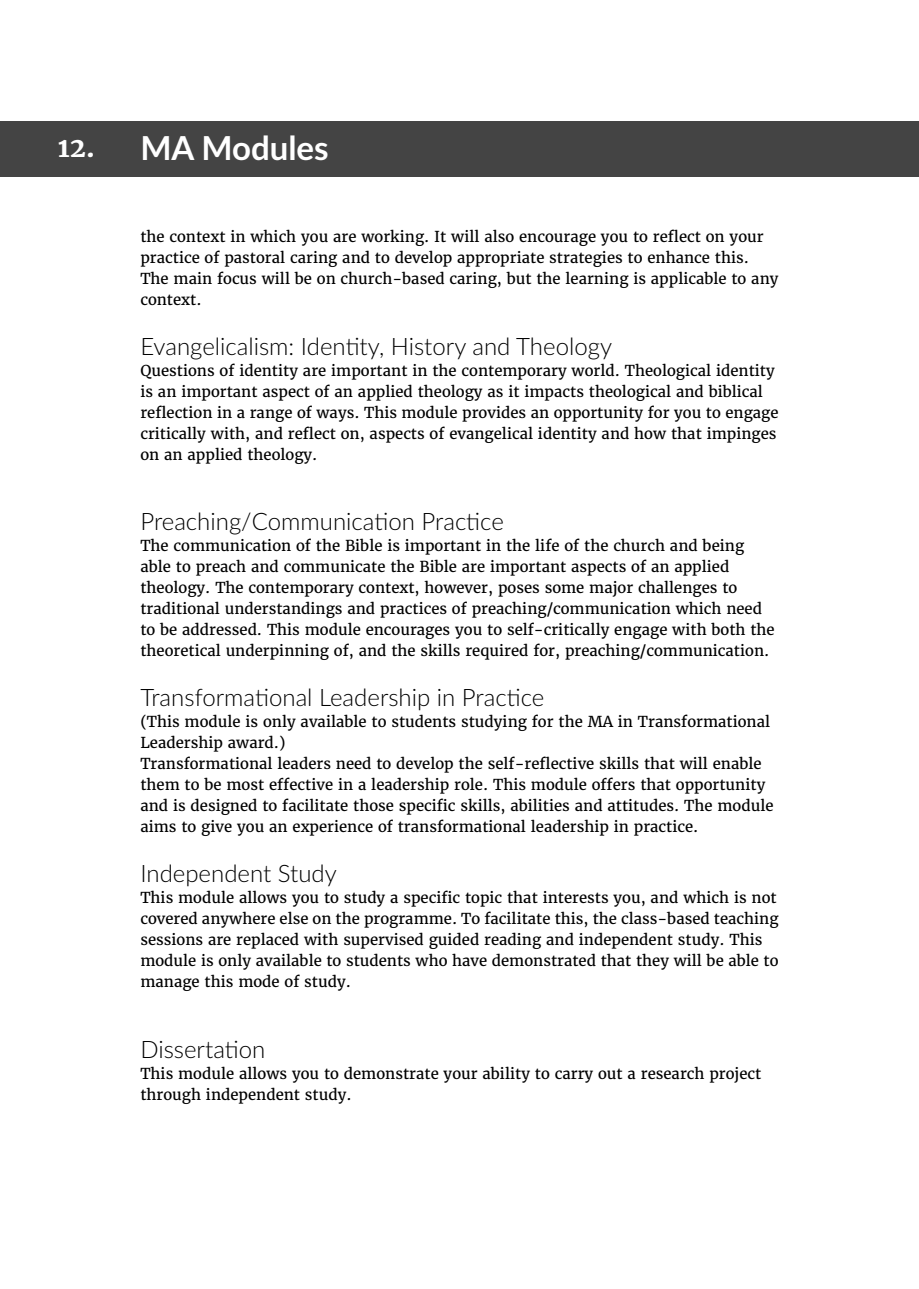
<style>
.page{position:relative;width:919px;height:1289px;background:#fff}
.page>*{position:absolute;margin:0;border:0;box-sizing:border-box;transform-origin:0 0}
.t1{font:700 33px "Lato";color:#fff}
.t2{font:700 27px "Merriweather";color:#fff}
.t3{font:300 24px "Lato";color:#000}
.t4{font:15px/21px "Merriweather";color:#000}
</style>
<div class="page">
<div style="left:0;top:121px;width:906px;height:55px;background:#444"></div>
<div style="left:906px;top:121px;width:12px;height:55px;background:#444"></div>
<h2 class="t2" style="left:58px;top:130px;width:39px">12.</h2>
<h1 class="t1" style="left:140px;top:124px;width:190px">MA Modules</h1>
<p class="t4" style="left:140px;top:226px;width:639px">the context in which you are working. It will also encourage you to reflect on your practice of pastoral caring and to develop appropriate strategies to enhance this.<br>The main focus will be on church-based caring, but the learning is applicable to any context.</p>
<h3 class="t3" style="left:140px;top:329px;width:473px">Evangelicalism: Identity, History and Theology</h3>
<p class="t4" style="left:140px;top:360px;width:639px">Questions of identity are important in the contemporary world. Theological identity is an important aspect of an applied theology as it impacts theological and biblical reflection in a range of ways. This module provides an opportunity for you to engage critically with, and reflect on, aspects of evangelical identity and how that impinges on an applied theology.</p>
<h3 class="t3" style="left:140px;top:505px;width:365px">Preaching/Communication Practice</h3>
<p class="t4" style="left:140px;top:535px;width:635px">The communication of the Bible is important in the life of the church and being able to preach and communicate the Bible are important aspects of an applied theology. The contemporary context, however, poses some major challenges to traditional understandings and practices of preaching/communication which need to be addressed. This module encourages you to self-critically engage with both the theoretical underpinning of, and the skills required for, preaching/communication.</p>
<h3 class="t3" style="left:140px;top:681px;width:405px">Transformational Leadership in Practice</h3>
<p class="t4" style="left:140px;top:711px;width:634px">(This module is only available to students studying for the MA in Transformational Leadership award.)<br>Transformational leaders need to develop the self-reflective skills that will enable them to be most effective in a leadership role. This module offers that opportunity and is designed to facilitate those specific skills, abilities and attitudes. The module aims to give you an experience of transformational leadership in practice.</p>
<h3 class="t3" style="left:140px;top:856px;width:198px">Independent Study</h3>
<p class="t4" style="left:140px;top:887px;width:639px">This module allows you to study a specific topic that interests you, and which is not covered anywhere else on the programme. To facilitate this, the class-based teaching sessions are replaced with supervised guided reading and independent study. This module is only available to students who have demonstrated that they will be able to manage this mode of study.</p>
<h3 class="t3" style="left:140px;top:1032px;width:126px">Dissertation</h3>
<p class="t4" style="left:140px;top:1063px;width:622px">This module allows you to demonstrate your ability to carry out a research project through independent study.</p>
</div>
